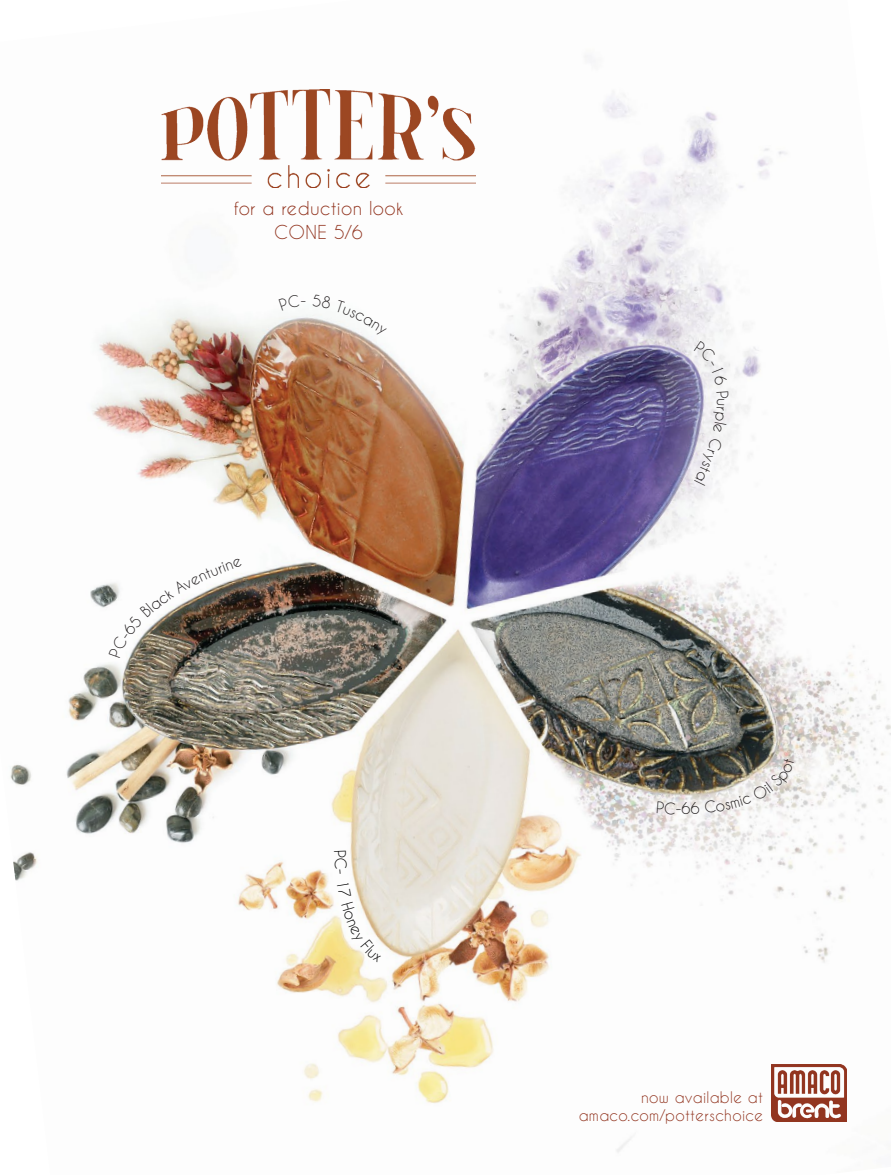
<style>
.page{position:relative;width:891px;height:1175px;background:#fff}
.page>*{position:absolute;margin:0;border:0;box-sizing:border-box;transform-origin:0 0}
.t1{font:18px/24px "Caviar Dreams";letter-spacing:.02em;color:#923520;text-align:center}
.t2{font:15px/18px "Caviar Dreams";letter-spacing:.02em;color:#923520;text-align:right}
.t3{font:15px "Caviar Dreams";color:#231f20}
</style>
<div class="page">
<img style="left:10px;top:55px;width:881px;height:1098px">
<img style="left:772px;top:1064px;width:75px;height:57px">
<img style="left:161px;top:89px;width:315px;height:98px">
<svg style="left:334px;top:850px;width:13px;height:24px"></svg>
<svg style="left:337px;top:882px;width:44px;height:80px"></svg>
<svg style="left:694px;top:340px;width:33px;height:45px"></svg>
<svg style="left:694px;top:391px;width:35px;height:95px"></svg>
<svg style="left:279px;top:295px;width:27px;height:15px"></svg>
<svg style="left:313px;top:295px;width:74px;height:42px"></svg>
<svg style="left:109px;top:558px;width:133px;height:100px"></svg>
<svg style="left:657px;top:801px;width:18px;height:13px"></svg>
<svg style="left:682px;top:802px;width:17px;height:12px"></svg>
<svg style="left:705px;top:758px;width:89px;height:55px"></svg>
<p class="t1" style="left:234px;top:196px;width:171px">for a reduction look<br>CONE 5/6</p>
<p class="t3" style="left:675px;top:799px;width:8px">-</p>
<p class="t2" style="left:579px;top:1087px;width:186px">now available at amaco.com/potterschoice</p>
</div>
